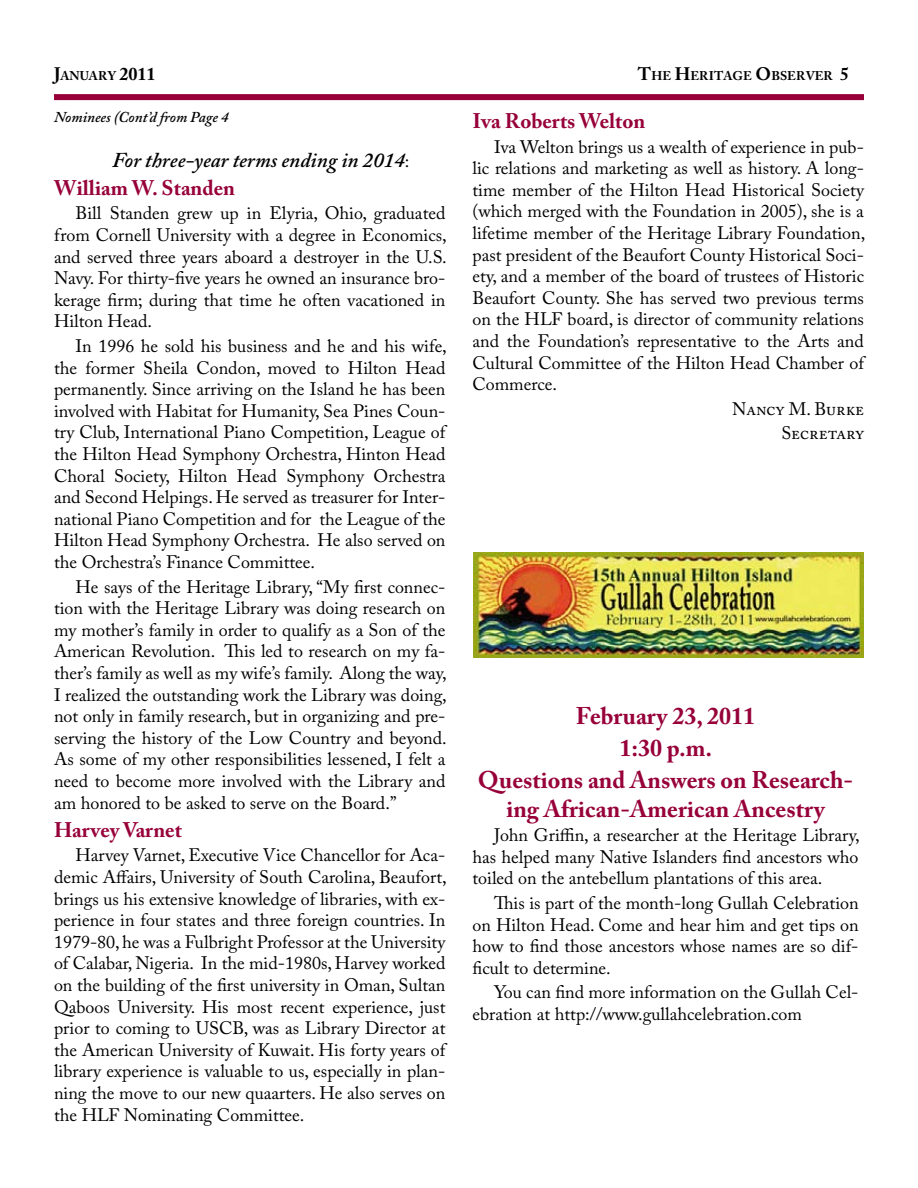
<style>
.page{position:relative;width:918px;height:1188px;background:#fff}
.page>*{position:absolute;margin:0;border:0;box-sizing:border-box;transform-origin:0 0}
.t1{font:700 24px/31.8px "Adobe Caslon Pro";color:#970039;text-align:center}
.t2{font:italic 600 21px/28.2px "Adobe Caslon Pro";color:#000}
.t3{font:700 21px "Adobe Caslon Pro";color:#970039}
.t4{font:18px/21.6px "Adobe Caslon Pro";color:#000;text-align:justify}
.t5{font:italic 600 15px "Adobe Caslon Pro";color:#000}
.t6{font:700 12.6px "Adobe Caslon Pro";color:#000}
.s1{font-size:18px}
.s2{font-weight:400;font-style:normal;font-size:18px}
.s3{font-weight:700;font-style:normal;color:#970039}
</style>
<div class="page">
<div style="left:54px;top:94px;width:810px;height:6px;background:#970039"></div>
<img style="left:474px;top:552px;width:390px;height:106px">
<p class="t6" style="left:54px;top:68px;width:103px"><span class="s1">J</span>anuary <span class="s1">2011</span></p>
<p class="t6" style="left:638px;top:68px;width:197px"><span class="s1">T</span>he <span class="s1">H</span>eritage <span class="s1">O</span> bserver</p>
<p class="t5" style="left:54px;top:108px;width:176px">Nominees (Cont’d from Page 4</p>
<p class="t3" style="left:472px;top:109px;width:174px">Iva Roberts Welton</p>
<p class="t4" style="left:472px;top:136px;width:394px;text-indent:22px">Iva Welton brings us a wealth of experience in pub&shy;lic relations and marketing as well as history. A long&shy;time member of the Hilton Head Historical Society (which merged with the Foundation in 2005), she is a lifetime member of the Heritage Library Foundation, past president of the Beaufort County Historical Soci&shy;ety, and a member of the board of trustees of Historic Beaufort County. She has served two previous terms on the HLF board, is director of community relations and the Foundation’s representative to the Arts and Cultural Committee of the Hilton Head Chamber of Commerce.</p>
<p class="t4" style="left:732px;top:396px;width:133px;line-height:24.6px;text-align:right">Nancy M. Burke<br>Secretary</p>
<p class="t2" style="left:54px;top:145px;width:357px;text-indent:58px">For three-year terms ending in 2014<span class="s2">:<br></span><span class="s3">William W. Standen</span></p>
<p class="t4" style="left:54px;top:202px;width:394px;text-indent:22px">Bill Standen grew up in Elyria, Ohio, graduated from Cornell University with a degree in Economics, and served three years aboard a destroyer in the U.S.<br>Navy. For thirty-five years he owned an insurance bro&shy;kerage firm; during that time he often vacationed in Hilton Head.</p>
<p class="t4" style="left:54px;top:335px;width:394px;text-indent:22px">In 1996 he sold his business and he and his wife, the former Sheila Condon, moved to Hilton Head permanently. Since arriving on the Island he has been involved with Habitat for Humanity, Sea Pines Coun&shy;try Club, International Piano Competition, League of the Hilton Head Symphony Orchestra, Hinton Head Choral Society, Hilton Head Symphony Orchestra and Second Helpings. He served as treasurer for Inter&shy;national Piano Competition and for the League of the Hilton Head Symphony Orchestra. He also served on the Orchestra’s Finance Committee.</p>
<p class="t4" style="left:54px;top:576px;width:394px;text-indent:22px">He says of the Heritage Library, “My first connec&shy;tion with the Heritage Library was doing research on my mother’s family in order to qualify as a Son of the American Revolution. This led to research on my fa&shy;ther’s family as well as my wife’s family. Along the way, I realized the outstanding work the Library was doing, not only in family research, but in organizing and pre&shy;serving the history of the Low Country and beyond.<br>As some of my other responsibilities lessened, I felt a need to become more involved with the Library and am honored to be asked to serve on the Board.”</p>
<p class="t3" style="left:54px;top:817px;width:129px">Harvey Varnet</p>
<p class="t4" style="left:54px;top:844px;width:394px;text-indent:22px">Harvey Varnet, Executive Vice Chancellor for Aca&shy;demic Affairs, University of South Carolina, Beaufort, brings us his extensive knowledge of libraries, with ex&shy;perience in four states and three foreign countries. In 1979-80, he was a Fulbright Professor at the University of Calabar, Nigeria. In the mid-1980s, Harvey worked on the building of the first university in Oman, Sultan Qaboos University. His most recent experience, just prior to coming to USCB, was as Library Director at the American University of Kuwait. His forty years of library experience is valuable to us, especially in plan&shy;ning the move to our new quaarters. He also serves on the HLF Nominating Committee.</p>
<h1 class="t1" style="left:478px;top:700px;width:377px">February 23, 2011<br>1:30 p.m.<br>Questions and Answers on Research-</h1>
<h1 class="t1" style="left:506px;top:792px;width:320px">ing African-American Ancestry</h1>
<p class="t4" style="left:472px;top:824px;width:389px;text-indent:22px">John Griffin, a researcher at the Heritage Library, has helped many Native Islanders find ancestors who toiled on the antebellum plantations of this area.</p>
<p class="t4" style="left:472px;top:892px;width:388px;text-indent:22px">This is part of the month-long Gullah Celebration on Hilton Head. Come and hear him and get tips on how to find those ancestors whose names are so dif&shy;ficult to determine.</p>
<p class="t4" style="left:472px;top:981px;width:388px;text-indent:22px">You can find more information on the Gullah Cel&shy;ebration at http://www.gullahcelebration.com</p>
</div>
